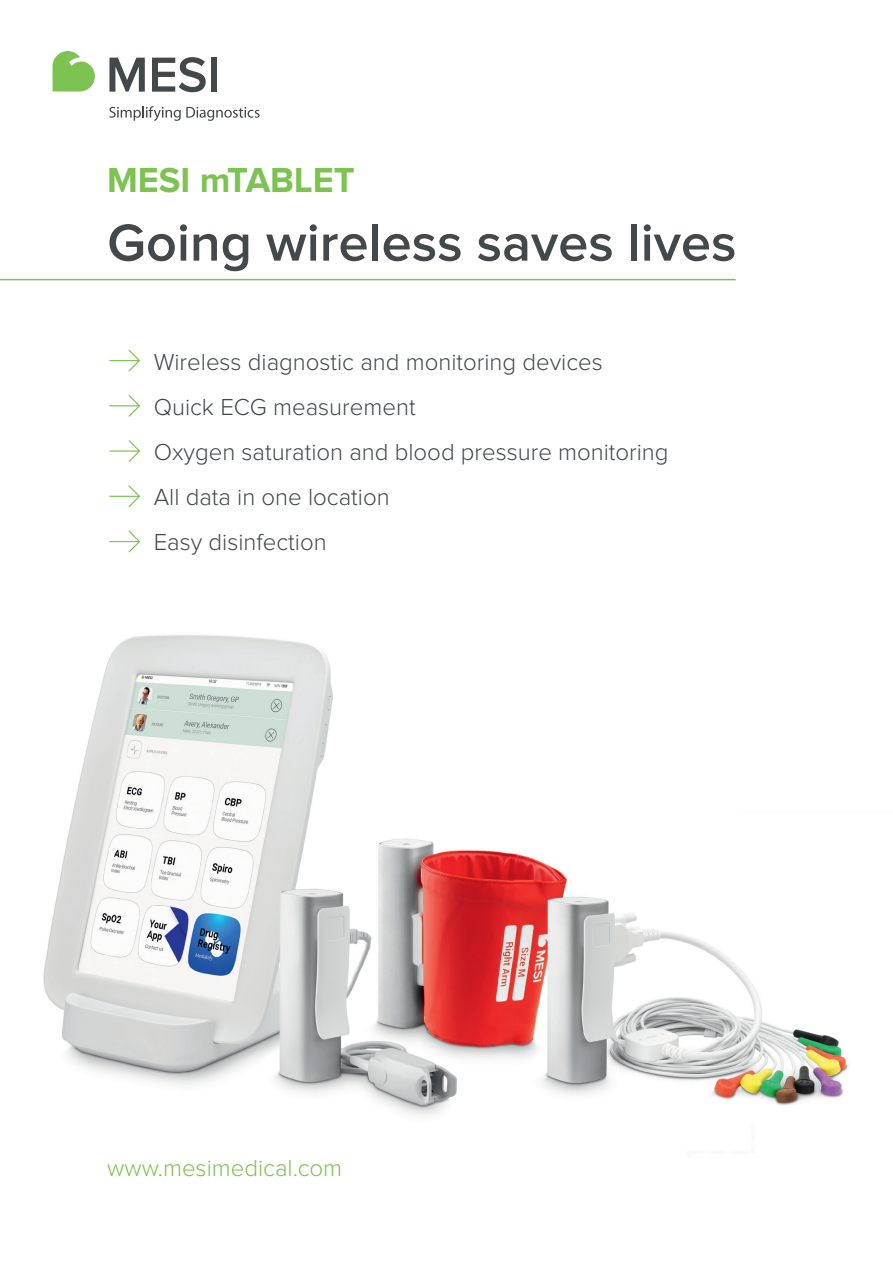
<style>
.page{position:relative;width:893px;height:1263px;background:#fff}
.page>*{position:absolute;margin:0;border:0;box-sizing:border-box;transform-origin:0 0}
.t1{font:600 54px "Proxima Nova";color:#43484b}
.t2{font:700 36px "Proxima Nova";color:#7dc351}
.t3{font:300 24px/45px "Proxima Nova";color:#43484b}
.t4{font:300 24px "Proxima Nova";color:#7dc351}
</style>
<div class="page">
<svg style="left:53px;top:51px;width:42px;height:41px"></svg>
<svg style="left:109px;top:58px;width:36px;height:34px"></svg>
<svg style="left:152px;top:57px;width:54px;height:35px"></svg>
<div style="left:211px;top:58px;width:6px;height:34px;background:#43484b"></div>
<svg style="left:109px;top:106px;width:151px;height:15px"></svg>
<img style="left:43px;top:635px;width:806px;height:481px">
<hr style="left:0;top:279px;width:736px;height:1px;background:#7dc351">
<svg style="left:109px;top:349px;width:31px;height:23px"></svg>
<svg style="left:109px;top:395px;width:31px;height:22px"></svg>
<svg style="left:109px;top:440px;width:31px;height:22px"></svg>
<svg style="left:109px;top:485px;width:31px;height:22px"></svg>
<svg style="left:109px;top:530px;width:31px;height:23px"></svg>
<h2 class="t2" style="left:107px;top:163px;width:249px">MESI mTABLET</h2>
<h1 class="t1" style="left:107px;top:218px;width:631px">Going wireless saves lives</h1>
<p class="t3" style="left:154px;top:340px;width:516px">Wireless diagnostic and monitoring devices<br>Quick ECG measurement<br>Oxygen saturation and blood pressure monitoring<br>All data in one location<br>Easy disinfection</p>
<p class="t4" style="left:107px;top:1157px;width:237px">www.mesimedical.com</p>
</div>
